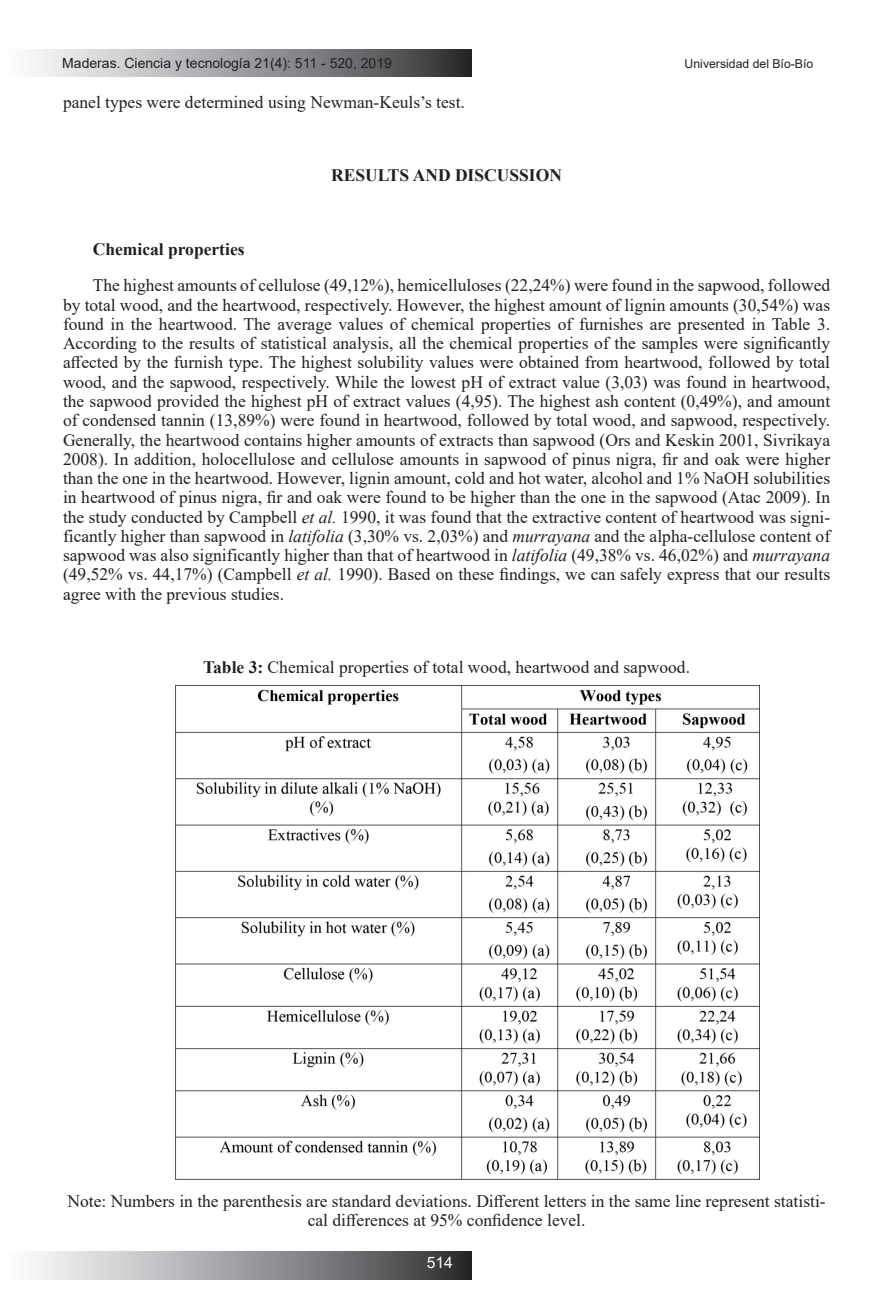
<style>
.page{position:relative;width:893px;height:1315px;background:#fff}
.page>*{position:absolute;margin:0;border:0;box-sizing:border-box;transform-origin:0 0}
.t1{font:17.5px/19.2px "Times New Roman";color:#231f20;text-align:justify}
.t2{font:700 17.5px "Times New Roman";color:#231f20}
.t3{font:15.75px "Arial";color:#fff}
.t4{font:14px "Arial";color:#231f20}
.t5{font:12.25px "Arial";color:#231f20}
.s1{font-style:italic}
.s2{font-weight:700}
</style>
<div class="page">
<div style="left:0;top:49px;width:471px;height:28px;background:linear-gradient(to right,#fff,#333436)"></div>
<div style="left:0;top:1252px;width:471px;height:27px;background:linear-gradient(to right,#fff,#333436)"></div>
<img style="left:176px;top:685px;width:584px;height:494px">
<p class="t4" style="left:62px;top:53px;width:331px">Maderas. Ciencia y tecnología 21(4): 511 - 520, 2019</p>
<p class="t5" style="left:685px;top:56px;width:130px">Universidad del Bío-Bío</p>
<p class="t1" style="left:63px;top:92px;width:403px">panel types were determined using Newman-Keuls’s test.</p>
<p class="t2" style="left:331px;top:163px;width:232px">RESULTS AND DISCUSSION</p>
<p class="t2" style="left:93px;top:236px;width:153px">Chemical properties</p>
<p class="t1" style="left:63px;top:275px;width:769px;text-indent:30px">The highest amounts of cellulose (49,12%), hemicelluloses (22,24%) were found in the sapwood, followed by total wood, and the heartwood, respectively. However, the highest amount of lignin amounts (30,54%) was found in the heartwood. The average values of chemical properties of furnishes are presented in Table 3.<br>According to the results of statistical analysis, all the chemical properties of the samples were significantly affected by the furnish type. The highest solubility values were obtained from heartwood, followed by total wood, and the sapwood, respectively. While the lowest pH of extract value (3,03) was found in heartwood, the sapwood provided the highest pH of extract values (4,95). The highest ash content (0,49%), and amount of condensed tannin (13,89%) were found in heartwood, followed by total wood, and sapwood, respectively.<br>Generally, the heartwood contains higher amounts of extracts than sapwood (Ors and Keskin 2001, Sivrikaya 2008). In addition, holocellulose and cellulose amounts in sapwood of pinus nigra, fir and oak were higher than the one in the heartwood. However, lignin amount, cold and hot water, alcohol and 1% NaOH solubilities in heartwood of pinus nigra, fir and oak were found to be higher than the one in the sapwood (Atac 2009). In the study conducted by Campbell <span class="s1">et al.</span> 1990, it was found that the extractive content of heartwood was signi&shy;ficantly higher than sapwood in <span class="s1">latifolia</span> (3,30% vs. 2,03%) and <span class="s1">murrayana</span> and the alpha-cellulose content of sapwood was also significantly higher than that of heartwood in <span class="s1">latifolia</span> (49,38% vs. 46,02%) and <span class="s1">murrayana </span>(49,52% vs. 44,17%) (Campbell <span class="s1">et al.</span> 1990). Based on these findings, we can safely express that our results agree with the previous studies.</p>
<p class="t1" style="left:203px;top:657px;width:488px"><span class="s2">Table 3:</span> Chemical properties of total wood, heartwood and sapwood.</p>
<p class="t1" style="left:68px;top:1191px;width:759px;text-align:center">Note: Numbers in the parenthesis are standard deviations. Different letters in the same line represent statisti&shy;cal differences at 95% confidence level.</p>
<p class="t3" style="left:427px;top:1252px;width:28px">514</p>
</div>
